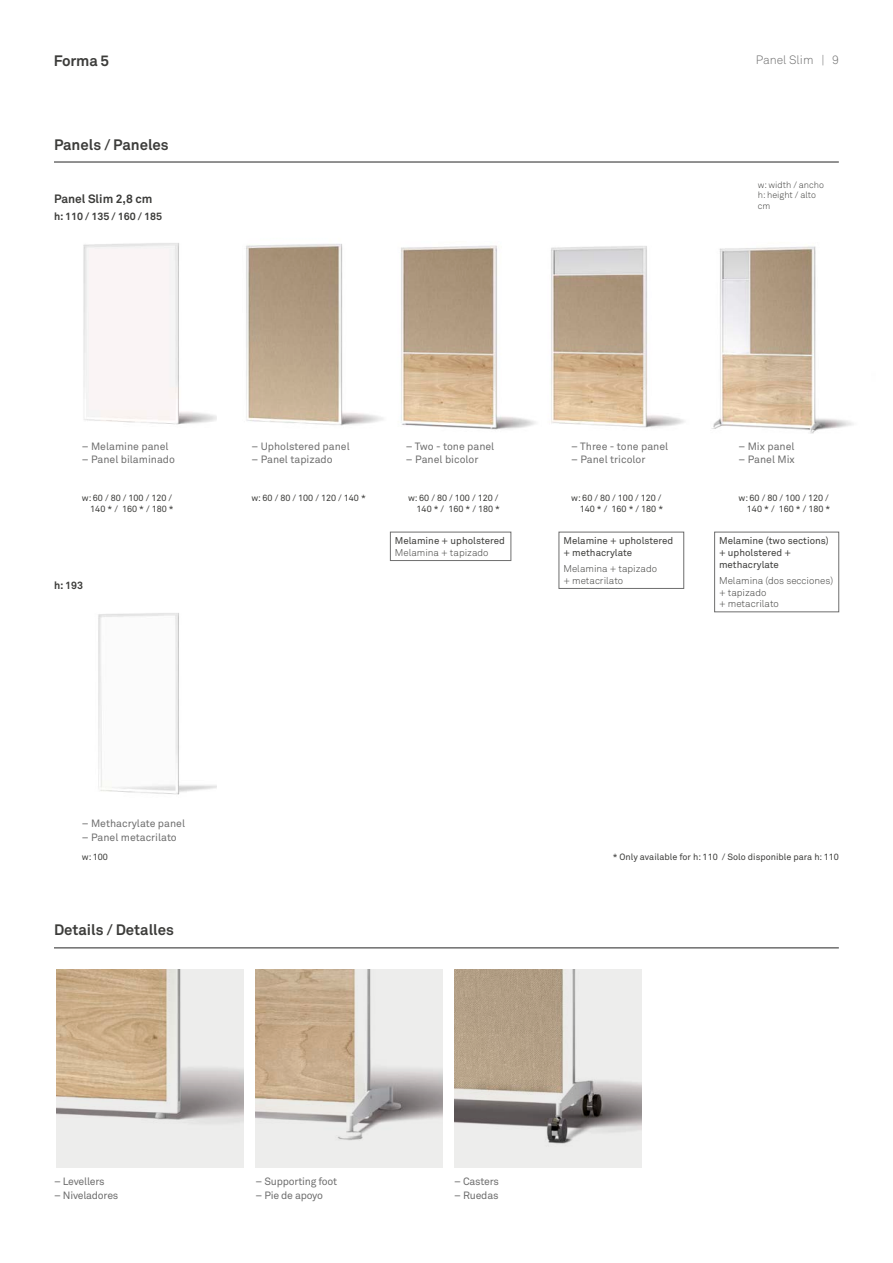
<style>
.page{position:relative;width:893px;height:1263px;background:#fff}
.page>*{position:absolute;margin:0;border:0;box-sizing:border-box;transform-origin:0 0}
.t1{font:700 15px "Akkurat";color:#3c3c3a}
.t2{font:700 12px "Akkurat";color:#3c3c3a}
.t3{font:300 12px "Akkurat";color:#6e6e6e}
.t4{font:10.5px "Akkurat";color:#6e6e6e}
.t5{font:10.5px "Akkurat";letter-spacing:-.02em;color:#6e6e6e}
.t6{font:700 10.5px "Akkurat";color:#3c3c3a}
.t7{font:10.5px "Akkurat";letter-spacing:-.025em;color:#6e6e6e}
.t8{font:9.75px/11.7px "Akkurat";color:#3c3c3a}
.t9{font:300 9.75px/11.7px "Akkurat";color:#3c3c3a}
.t10{font:9px/10.5px "Akkurat";color:#3c3c3a;text-align:right}
.t11{font:300 9px/10.5px "Akkurat";color:#3c3c3a}
</style>
<div class="page">
<hr style="left:54px;top:161px;width:785px;height:2px;background:#6e6e6e">
<hr style="left:54px;top:947px;width:785px;height:1px;background:#6e6e6e">
<img style="left:726px;top:246px;width:128px;height:188px">
<img style="left:216px;top:244px;width:149px;height:182px">
<img style="left:83px;top:243px;width:133px;height:182px">
<img style="left:98px;top:613px;width:118px;height:182px">
<img style="left:365px;top:245px;width:150px;height:185px">
<img style="left:515px;top:246px;width:211px;height:183px">
<img style="left:57px;top:969px;width:187px;height:198px">
<img style="left:256px;top:969px;width:187px;height:198px">
<img style="left:454px;top:969px;width:187px;height:198px">
<div style="left:390px;top:532px;width:121px;height:29px;border:1px solid #6e6e6e"></div>
<div style="left:559px;top:532px;width:125px;height:57px;border:1px solid #6e6e6e"></div>
<div style="left:714px;top:532px;width:125px;height:80px;border:1px solid #6e6e6e"></div>
<h1 class="t1" style="left:54px;top:51px;width:57px">Forma 5</h1>
<h2 class="t3" style="left:756px;top:52px;width:85px">Panel Slim | 9</h2>
<h1 class="t1" style="left:54px;top:135px;width:116px">Panels / Paneles</h1>
<h2 class="t2" style="left:54px;top:191px;width:100px">Panel Slim 2,8 cm</h2>
<p class="t6" style="left:54px;top:210px;width:110px">h: 110 / 135 / 160 / 185</p>
<p class="t11" style="left:758px;top:179px;width:67px">w: width / ancho h: height / alto cm</p>
<p class="t4" style="left:82px;top:440px;width:88px">– Melamine panel</p>
<p class="t4" style="left:82px;top:453px;width:95px">– Panel bilaminado</p>
<p class="t4" style="left:251px;top:440px;width:100px">– Upholstered panel</p>
<p class="t4" style="left:251px;top:453px;width:83px">– Panel tapizado</p>
<p class="t4" style="left:406px;top:440px;width:90px">– Two - tone panel</p>
<p class="t4" style="left:406px;top:453px;width:74px">– Panel bicolor</p>
<p class="t4" style="left:571px;top:440px;width:98px">– Three - tone panel</p>
<p class="t4" style="left:571px;top:453px;width:76px">– Panel tricolor</p>
<p class="t4" style="left:738px;top:440px;width:58px">– Mix panel</p>
<p class="t4" style="left:738px;top:453px;width:58px">– Panel Mix</p>
<p class="t10" style="left:82px;top:493px;width:93px">w: 60 / 80 / 100 / 120 /<br>140 * / 160 * / 180 *</p>
<p class="t10" style="left:408px;top:493px;width:93px">w: 60 / 80 / 100 / 120 /<br>140 * / 160 * / 180 *</p>
<p class="t10" style="left:571px;top:493px;width:93px">w: 60 / 80 / 100 / 120 /<br>140 * / 160 * / 180 *</p>
<p class="t10" style="left:738px;top:493px;width:93px">w: 60 / 80 / 100 / 120 /<br>140 * / 160 * / 180 *</p>
<p class="t10" style="left:251px;top:493px;width:116px">w: 60 / 80 / 100 / 120 / 140 *</p>
<p class="t6" style="left:54px;top:579px;width:31px">h: 193</p>
<p class="t4" style="left:82px;top:817px;width:105px">– Methacrylate panel</p>
<p class="t4" style="left:82px;top:830px;width:97px">– Panel metacrilato</p>
<p class="t10" style="left:82px;top:851px;width:28px">w: 100</p>
<h1 class="t1" style="left:54px;top:921px;width:121px">Details / Detalles</h1>
<p class="t8" style="left:395px;top:535px;width:112px">Melamine + upholstered</p>
<p class="t9" style="left:395px;top:547px;width:95px">Melamina + tapizado</p>
<p class="t8" style="left:563px;top:535px;width:112px">Melamine + upholstered + methacrylate</p>
<p class="t9" style="left:563px;top:563px;width:95px">Melamina + tapizado + metacrilato</p>
<p class="t8" style="left:719px;top:535px;width:111px">Melamine (two sections) + upholstered + methacrylate</p>
<p class="t9" style="left:719px;top:574px;width:116px">Melamina (dos secciones) + tapizado<br>+ metacrilato</p>
<p class="t10" style="left:613px;top:851px;width:228px">* Only available for h: 110 / Solo disponible para h: 110</p>
<p class="t7" style="left:54px;top:1175px;width:52px">– Levellers</p>
<p class="t5" style="left:54px;top:1189px;width:66px">– Niveladores</p>
<p class="t5" style="left:256px;top:1175px;width:83px">– Supporting foot</p>
<p class="t5" style="left:256px;top:1189px;width:69px">– Pie de apoyo</p>
<p class="t7" style="left:454px;top:1175px;width:46px">– Casters</p>
<p class="t4" style="left:454px;top:1189px;width:46px">– Ruedas</p>
</div>
